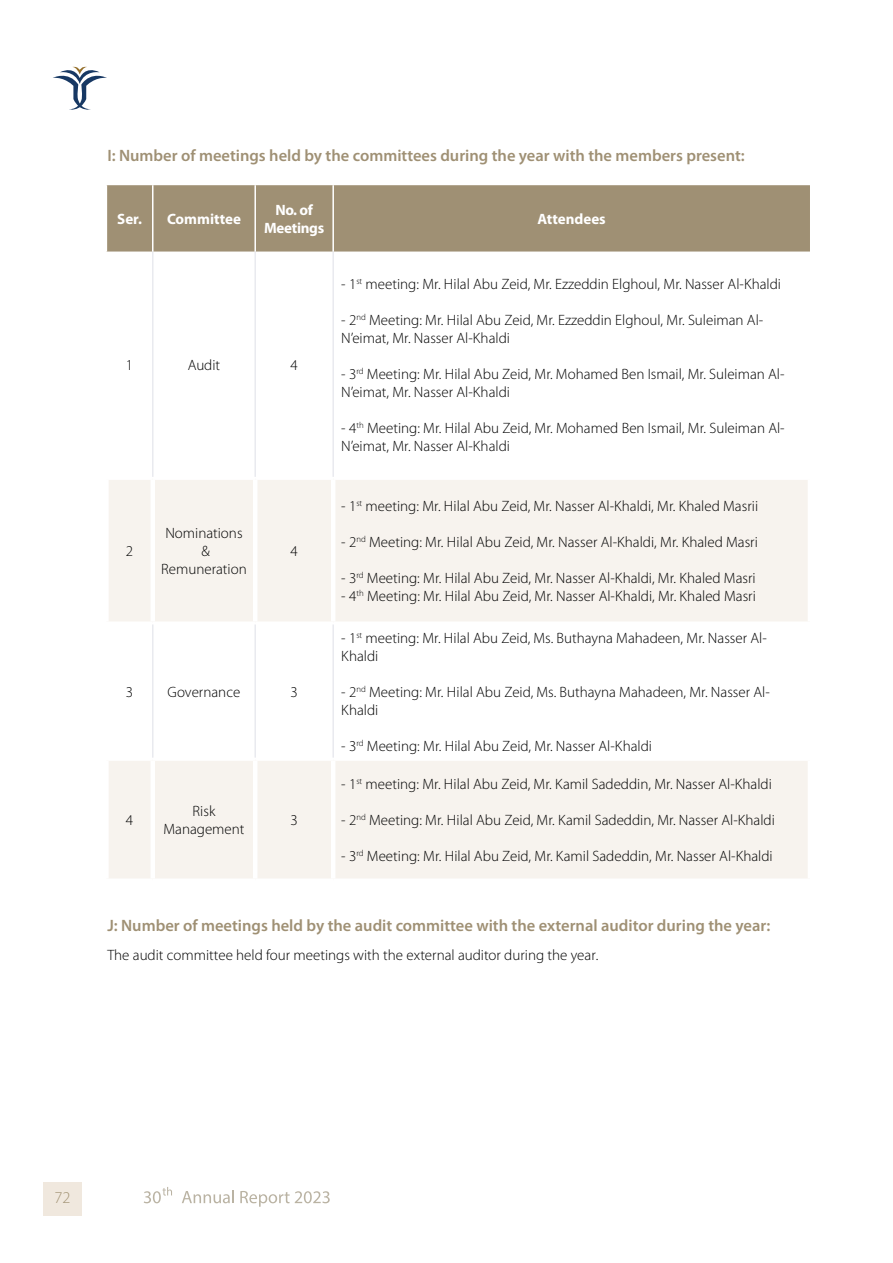
<style>
.page{position:relative;width:893px;height:1263px;background:#fff}
.page>*{position:absolute;margin:0;border:0;box-sizing:border-box;transform-origin:0 0}
.t1{font:600 16.5px "Myriad Pro";color:#9f9074}
.t2{font:300 16.5px "Myriad Pro";color:#a19273}
.t3{font:300 15px/18px "Myriad Pro";color:#000}
.t4{font:700 15px "Myriad Pro";color:#fff}
.t5{font:700 15px/18px "Myriad Pro";letter-spacing:-.02em;color:#fff;text-align:center}
</style>
<div class="page">
<svg style="left:53px;top:66px;width:54px;height:44px"></svg>
<svg style="left:144px;top:1187px;width:28px;height:16px"></svg>
<svg style="left:182px;top:1190px;width:52px;height:13px"></svg>
<svg style="left:240px;top:1191px;width:90px;height:16px"></svg>
<div style="left:43px;top:1182px;width:39px;height:34px;background:#f0e8de"></div>
<div style="left:107px;top:185px;width:703px;height:67px;background:#9f9074"></div>
<svg style="left:109px;top:480px;width:699px;height:398px;fill:#f7f3ee"></svg>
<hr style="left:331px;top:480px;width:4px;height:141px;background:#fff">
<hr style="left:253px;top:480px;width:4px;height:141px;background:#fff">
<div style="left:150px;top:480px;width:5px;height:141px;background:#fff"></div>
<hr style="left:331px;top:761px;width:4px;height:117px;background:#fff">
<hr style="left:253px;top:761px;width:4px;height:117px;background:#fff">
<div style="left:150px;top:761px;width:5px;height:117px;background:#fff"></div>
<hr style="left:332px;top:252px;width:2px;height:225px;background:#e9eaef">
<hr style="left:254px;top:252px;width:2px;height:225px;background:#e9eaef">
<hr style="left:152px;top:252px;width:1px;height:225px;background:#e9eaef">
<hr style="left:333px;top:621px;width:479px;height:3px;background:#fff">
<hr style="left:255px;top:621px;width:78px;height:3px;background:#fff">
<hr style="left:153px;top:621px;width:102px;height:3px;background:#fff">
<hr style="left:104px;top:621px;width:49px;height:3px;background:#fff">
<hr style="left:332px;top:624px;width:2px;height:134px;background:#e9eaef">
<hr style="left:254px;top:624px;width:2px;height:134px;background:#e9eaef">
<hr style="left:152px;top:624px;width:1px;height:134px;background:#e9eaef">
<hr style="left:333px;top:758px;width:479px;height:3px;background:#fff">
<hr style="left:255px;top:758px;width:78px;height:3px;background:#fff">
<hr style="left:153px;top:758px;width:102px;height:3px;background:#fff">
<hr style="left:104px;top:758px;width:49px;height:3px;background:#fff">
<hr style="left:332px;top:185px;width:2px;height:67px;background:#fff">
<hr style="left:254px;top:185px;width:2px;height:67px;background:#fff">
<hr style="left:152px;top:185px;width:1px;height:67px;background:#fff">
<p class="t1" style="left:107px;top:145px;width:639px">I: Number of meetings held by the committees during the year with the members present:</p>
<p class="t4" style="left:117px;top:209px;width:26px">Ser.</p>
<p class="t4" style="left:167px;top:209px;width:75px">Committee</p>
<p class="t5" style="left:264px;top:200px;width:62px">No. of<br>Meetings</p>
<p class="t3" style="left:126px;top:356px;width:9px">1</p>
<p class="t3" style="left:188px;top:356px;width:34px">Audit</p>
<p class="t3" style="left:291px;top:356px;width:9px">4</p>
<p class="t4" style="left:537px;top:209px;width:70px">Attendees</p>
<p class="t3" style="left:341px;top:275px;width:441px">- 1<sup>st</sup> meeting: Mr. Hilal Abu Zeid, Mr. Ezzeddin Elghoul, Mr. Nasser Al-Khaldi</p>
<p class="t3" style="left:341px;top:311px;width:424px">- 2<sup>nd</sup> Meeting: Mr. Hilal Abu Zeid, Mr. Ezzeddin Elghoul, Mr. Suleiman Al-<br>N’eimat, Mr. Nasser Al-Khaldi</p>
<p class="t3" style="left:341px;top:365px;width:445px">- 3<sup>rd</sup> Meeting: Mr. Hilal Abu Zeid, Mr. Mohamed Ben Ismail, Mr. Suleiman Al-<br>N’eimat, Mr. Nasser Al-Khaldi</p>
<p class="t3" style="left:341px;top:419px;width:445px">- 4<sup>th</sup> Meeting: Mr. Hilal Abu Zeid, Mr. Mohamed Ben Ismail, Mr. Suleiman Al-<br>N’eimat, Mr. Nasser Al-Khaldi</p>
<p class="t3" style="left:126px;top:543px;width:9px">2</p>
<p class="t3" style="left:161px;top:525px;width:87px;text-align:center">Nominations &amp;<br>Remuneration</p>
<p class="t3" style="left:291px;top:543px;width:9px">4</p>
<p class="t3" style="left:126px;top:683px;width:9px">3</p>
<p class="t3" style="left:168px;top:683px;width:74px">Governance</p>
<p class="t3" style="left:291px;top:683px;width:9px">3</p>
<p class="t3" style="left:126px;top:811px;width:9px">4</p>
<p class="t3" style="left:163px;top:802px;width:83px;text-align:center">Risk<br>Management</p>
<p class="t3" style="left:291px;top:811px;width:9px">3</p>
<p class="t3" style="left:341px;top:498px;width:418px">- 1<sup>st</sup> meeting: Mr. Hilal Abu Zeid, Mr. Nasser Al-Khaldi, Mr. Khaled Masrii</p>
<p class="t3" style="left:341px;top:534px;width:418px">- 2<sup>nd</sup> Meeting: Mr. Hilal Abu Zeid, Mr. Nasser Al-Khaldi, Mr. Khaled Masri</p>
<p class="t3" style="left:341px;top:570px;width:416px">- 3<sup>rd</sup> Meeting: Mr. Hilal Abu Zeid, Mr. Nasser Al-Khaldi, Mr. Khaled Masri</p>
<p class="t3" style="left:341px;top:588px;width:416px">- 4<sup>th</sup> Meeting: Mr. Hilal Abu Zeid, Mr. Nasser Al-Khaldi, Mr. Khaled Masri</p>
<p class="t3" style="left:341px;top:629px;width:427px">- 1<sup>st</sup> meeting: Mr. Hilal Abu Zeid, Ms. Buthayna Mahadeen, Mr. Nasser Al-<br>Khaldi</p>
<p class="t3" style="left:341px;top:683px;width:430px">- 2<sup>nd</sup> Meeting: Mr. Hilal Abu Zeid, Ms. Buthayna Mahadeen, Mr. Nasser Al-<br>Khaldi</p>
<p class="t3" style="left:341px;top:737px;width:312px">- 3<sup>rd</sup> Meeting: Mr. Hilal Abu Zeid, Mr. Nasser Al-Khaldi</p>
<p class="t3" style="left:341px;top:775px;width:432px">- 1<sup>st</sup> meeting: Mr. Hilal Abu Zeid, Mr. Kamil Sadeddin, Mr. Nasser Al-Khaldi</p>
<p class="t3" style="left:341px;top:811px;width:435px">- 2<sup>nd</sup> Meeting: Mr. Hilal Abu Zeid, Mr. Kamil Sadeddin, Mr. Nasser Al-Khaldi</p>
<p class="t3" style="left:341px;top:847px;width:433px">- 3<sup>rd</sup> Meeting: Mr. Hilal Abu Zeid, Mr. Kamil Sadeddin, Mr. Nasser Al-Khaldi</p>
<p class="t1" style="left:107px;top:915px;width:664px">J: Number of meetings held by the audit committee with the external auditor during the year:</p>
<p class="t3" style="left:107px;top:946px;width:493px">The audit committee held four meetings with the external auditor during the year.</p>
<p class="t2" style="left:54px;top:1188px;width:18px">72</p>
</div>
